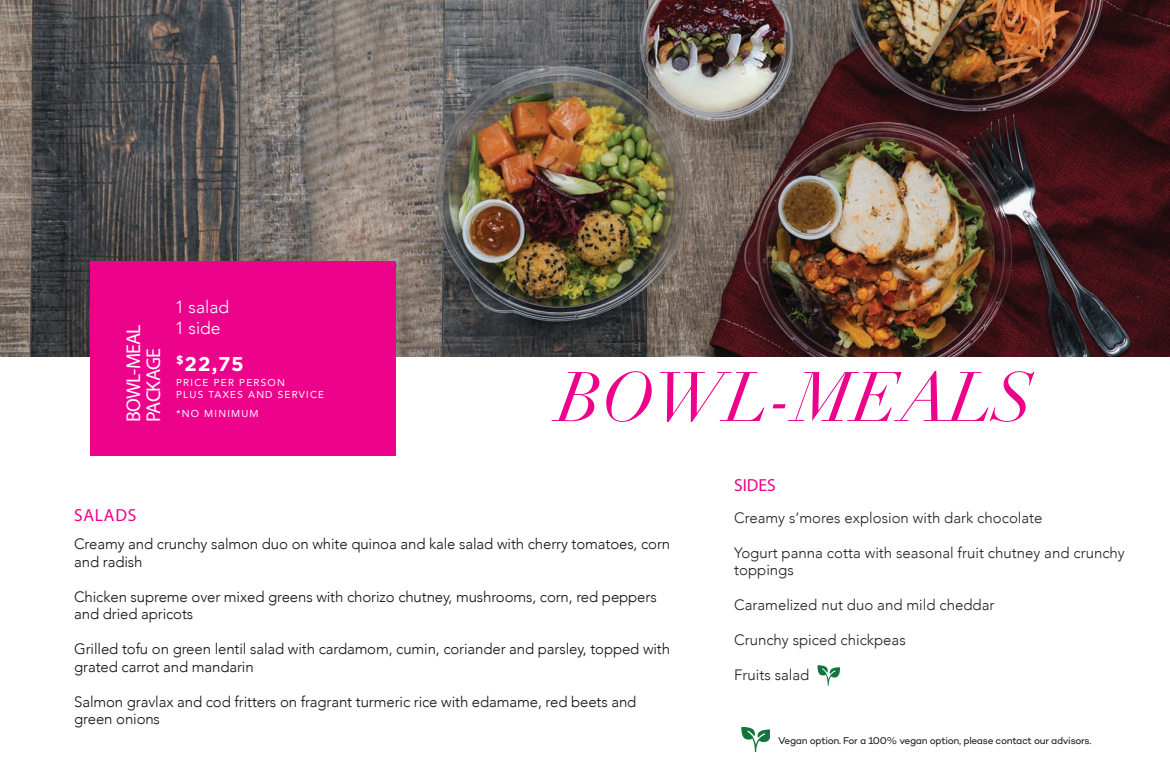
<style>
.page{position:relative;width:1170px;height:765px;background:#fff}
.page>*{position:absolute;margin:0;border:0;box-sizing:border-box;transform-origin:0 0}
.t1{font:italic 68.75px "Didot";color:#ed028c}
.t2{font:20px/20px "Myriad Pro";letter-spacing:-.04em;color:#fff}
.t3{font:700 20px "Gotham HTF";color:#fff}
.t4{font:17.5px "Myriad Pro";letter-spacing:.04em;color:#ed028c}
.t5{font:300 17.5px/21px "Avenir";color:#fff}
.t6{font:300 15px/17.5px "Avenir";letter-spacing:-.01em;color:#131211}
.t7{font:300 15px/17.5px "Avenir";color:#231f20}
.t8{font:10px "Campton";letter-spacing:-.03em;color:#231f20}
.t9{font:10px/12px "Avenir";letter-spacing:.12em;color:#fff}
</style>
<div class="page">
<img style="left:0;top:0;width:1170px;height:356px">
<div style="left:91px;top:261px;width:305px;height:194px;background:#ed028c"></div>
<svg style="left:741px;top:727px;width:28px;height:25px"></svg>
<svg style="left:818px;top:666px;width:22px;height:19px"></svg>
<h2 class="t2" style="left:123px;top:422px;width:99px;rotate:-90deg">BOWL-MEAL<br>PACKAGE</h2>
<p class="t5" style="left:175px;top:297px;width:56px">1 salad<br>1 side</p>
<h2 class="t3" style="left:176px;top:352px;width:69px"><sup>$</sup>22,75</h2>
<p class="t9" style="left:176px;top:376px;width:150px">PRICE PER PERSON<br>PLUS TAXES AND SERVICE</p>
<p class="t9" style="left:176px;top:407px;width:84px">*NO MINIMUM</p>
<h1 class="t1" style="left:558px;top:355px;width:478px">BOWL-MEALS</h1>
<p class="t4" style="left:734px;top:474px;width:43px">SIDES</p>
<p class="t4" style="left:74px;top:504px;width:64px">SALADS</p>
<p class="t7" style="left:734px;top:509px;width:310px">Creamy s’mores explosion with dark chocolate</p>
<p class="t7" style="left:734px;top:544px;width:392px">Yogurt panna cotta with seasonal fruit chutney and crunchy toppings</p>
<p class="t7" style="left:734px;top:596px;width:262px">Caramelized nut duo and mild cheddar</p>
<p class="t7" style="left:734px;top:631px;width:173px">Crunchy spiced chickpeas</p>
<p class="t7" style="left:734px;top:666px;width:77px">Fruits salad</p>
<p class="t6" style="left:74px;top:535px;width:598px">Creamy and crunchy salmon duo on white quinoa and kale salad with cherry tomatoes, corn and radish</p>
<p class="t6" style="left:74px;top:588px;width:584px">Chicken supreme over mixed greens with chorizo chutney, mushrooms, corn, red peppers and dried apricots</p>
<p class="t6" style="left:74px;top:640px;width:597px">Grilled tofu on green lentil salad with cardamom, cumin, coriander and parsley, topped with grated carrot and mandarin</p>
<p class="t6" style="left:74px;top:693px;width:564px">Salmon gravlax and cod fritters on fragrant turmeric rice with edamame, red beets and green onions</p>
<p class="t8" style="left:778px;top:734px;width:315px">Vegan option. For a 100% vegan option, please contact our advisors.</p>
</div>
